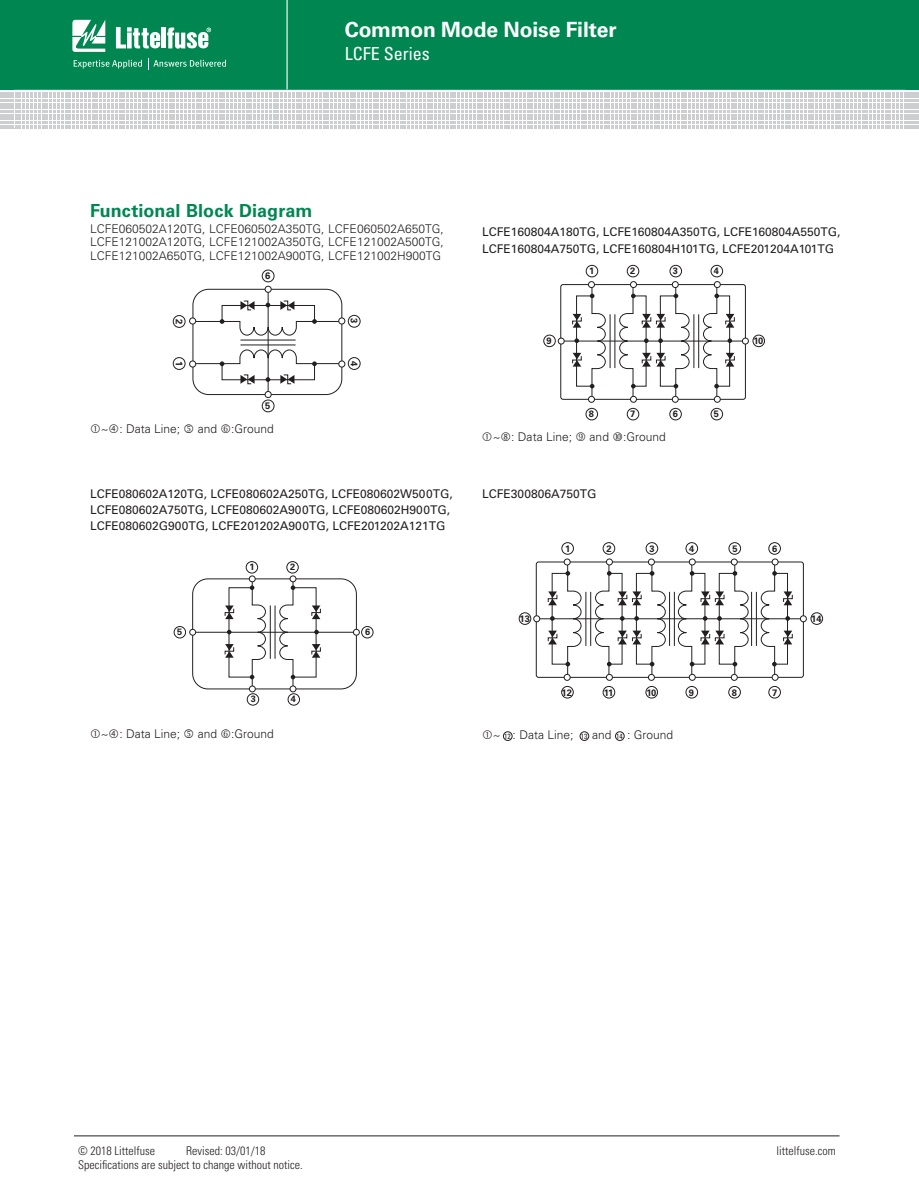
<style>
.page{position:relative;width:919px;height:1191px;background:#fff}
.page>*{position:absolute;margin:0;border:0;box-sizing:border-box;transform-origin:0 0}
.t1{font:700 21px "Univers LT Std";letter-spacing:-.005em;color:#fff}
.t2{font:700 18px "Univers LT Std";letter-spacing:.005em;color:#008751}
.t3{font:condensed 18px "Univers LT Std";color:#fff}
.t4{font:12px/16.2px "Univers LT Std";color:#231f20}
.t5{font:300 12px/13.5px "Univers LT Std";color:#231f20;text-align:justify}
.t6{font:300 condensed 12px "Univers LT Std";color:#231f20}
.t7{font:700 9.45px "Univers LT Std";color:#231f20}
.t8{font:700 9.3px "Univers LT Std";letter-spacing:-.06em;color:#231f20}
.t9{font:700 9.15px "Univers LT Std";color:#231f20}
.s1{font-weight:400;font-stretch:condensed;font-size:7.5px}
</style>
<div class="page">
<hr style="left:74px;top:1135px;width:765px;height:1px;background:#231f20">
<svg style="left:0;top:0;width:919px;height:127px;background:#46a37e"></svg>
<div style="left:348px;top:357px;width:12px;height:13px;border:1px solid #231f20;border-radius:50%"></div>
<div style="left:348px;top:315px;width:12px;height:12px;border:1px solid #231f20;border-radius:50%"></div>
<div style="left:262px;top:270px;width:12px;height:12px;border:1px solid #231f20;border-radius:50%"></div>
<svg style="left:172px;top:286px;width:185px;height:127px"></svg>
<div style="left:752px;top:335px;width:12px;height:12px;border:1px solid #231f20;border-radius:50%"></div>
<svg style="left:543px;top:264px;width:205px;height:157px"></svg>
<div style="left:247px;top:693px;width:12px;height:12px;border:1px solid #231f20;border-radius:50%"></div>
<div style="left:288px;top:693px;width:12px;height:12px;border:1px solid #231f20;border-radius:50%"></div>
<div style="left:361px;top:626px;width:12px;height:12px;border:1px solid #231f20;border-radius:50%"></div>
<svg style="left:173px;top:561px;width:186px;height:131px"></svg>
<div style="left:518px;top:612px;width:13px;height:13px;border:1px solid #231f20;border-radius:50%"></div>
<div style="left:606px;top:558px;width:6px;height:7px;border:1px solid #231f20;border-radius:50%"></div>
<div style="left:561px;top:542px;width:13px;height:12px;border:1px solid #231f20;border-radius:50%"></div>
<div style="left:810px;top:612px;width:12px;height:13px;border:1px solid #231f20;border-radius:50%"></div>
<div style="left:602px;top:542px;width:13px;height:12px;border:1px solid #231f20;border-radius:50%"></div>
<div style="left:602px;top:686px;width:13px;height:12px;border:1px solid #231f20;border-radius:50%"></div>
<div style="left:561px;top:686px;width:12px;height:12px;border:1px solid #231f20;border-radius:50%"></div>
<div style="left:771px;top:558px;width:7px;height:7px;border:1px solid #231f20;border-radius:50%"></div>
<div style="left:645px;top:542px;width:13px;height:12px;border:1px solid #231f20;border-radius:50%"></div>
<div style="left:768px;top:542px;width:12px;height:12px;border:1px solid #231f20;border-radius:50%"></div>
<div style="left:768px;top:686px;width:12px;height:12px;border:1px solid #231f20;border-radius:50%"></div>
<div style="left:645px;top:686px;width:13px;height:12px;border:1px solid #231f20;border-radius:50%"></div>
<div style="left:689px;top:558px;width:6px;height:7px;border:1px solid #231f20;border-radius:50%"></div>
<div style="left:685px;top:542px;width:13px;height:12px;border:1px solid #231f20;border-radius:50%"></div>
<div style="left:685px;top:686px;width:13px;height:12px;border:1px solid #231f20;border-radius:50%"></div>
<div style="left:728px;top:542px;width:13px;height:12px;border:1px solid #231f20;border-radius:50%"></div>
<div style="left:728px;top:686px;width:12px;height:12px;border:1px solid #231f20;border-radius:50%"></div>
<svg style="left:533px;top:559px;width:273px;height:121px"></svg>
<div style="left:800px;top:615px;width:6px;height:7px;border:1px solid #231f20;border-radius:50%"></div>
<div style="left:503px;top:731px;width:9px;height:9px;border:1px solid #231f20;border-radius:50%"></div>
<div style="left:615px;top:731px;width:9px;height:9px;border:1px solid #231f20;border-radius:50%"></div>
<div style="left:580px;top:731px;width:9px;height:9px;border:1px solid #231f20;border-radius:50%"></div>
<h1 class="t1" style="left:345px;top:18px;width:273px">Common Mode Noise Filter</h1>
<h2 class="t3" style="left:345px;top:42px;width:86px">LCFE Series</h2>
<h2 class="t2" style="left:90px;top:200px;width:224px">Functional Block Diagram</h2>
<p class="t5" style="left:90px;top:222px;width:355px">LCFE060502A120TG, LCFE060502A350TG, LCFE060502A650TG, LCFE121002A120TG, LCFE121002A350TG, LCFE121002A500TG, LCFE121002A650TG, LCFE121002A900TG, LCFE121002H900TG</p>
<p class="t7" style="left:265px;top:270px;width:7px">6</p>
<p class="t7" style="left:360px;top:318px;width:7px;rotate:90deg">3</p>
<p class="t7" style="left:185px;top:318px;width:7px;rotate:90deg">2</p>
<p class="t7" style="left:185px;top:360px;width:7px;rotate:90deg">1</p>
<p class="t7" style="left:360px;top:360px;width:7px;rotate:90deg">4</p>
<p class="t7" style="left:265px;top:400px;width:7px">5</p>
<p class="t7" style="left:239px;top:418px;width:7px">2</p>
<p class="t5" style="left:101px;top:422px;width:174px">~ : Data Line; ■ and □:Ground</p>
<p class="t4" style="left:482px;top:224px;width:360px">LCFE160804A180TG, LCFE160804A350TG, LCFE160804A550TG,<br>LCFE160804A750TG, LCFE160804H101TG, LCFE201204A101TG</p>
<p class="t8" style="left:564px;top:227px;width:7px">1</p>
<p class="t8" style="left:606px;top:227px;width:7px">2</p>
<p class="t8" style="left:649px;top:227px;width:7px">3</p>
<p class="t8" style="left:690px;top:227px;width:7px">4</p>
<p class="t8" style="left:655px;top:248px;width:7px">5</p>
<p class="t8" style="left:546px;top:335px;width:7px">9</p>
<p class="t8" style="left:589px;top:266px;width:7px">1</p>
<p class="t8" style="left:630px;top:266px;width:7px">2</p>
<p class="t8" style="left:672px;top:266px;width:7px">3</p>
<p class="t8" style="left:713px;top:266px;width:7px">4</p>
<p class="t8" style="left:589px;top:409px;width:7px">8</p>
<p class="t8" style="left:630px;top:409px;width:7px">7</p>
<p class="t8" style="left:631px;top:427px;width:7px">1</p>
<p class="t5" style="left:492px;top:430px;width:81px">~ : Data Line;</p>
<p class="t5" style="left:589px;top:430px;width:78px">and ▲:Ground</p>
<p class="t8" style="left:672px;top:409px;width:7px">6</p>
<p class="t8" style="left:713px;top:409px;width:7px">5</p>
<p class="t8" style="left:753px;top:335px;width:11px">10</p>
<p class="t4" style="left:90px;top:485px;width:364px">LCFE080602A120TG, LCFE080602A250TG, LCFE080602W500TG,<br>LCFE080602A750TG, LCFE080602A900TG, LCFE080602H900TG,<br>LCFE080602G900TG, LCFE201202A900TG, LCFE201202A121TG</p>
<p class="t4" style="left:482px;top:485px;width:116px">LCFE300806A750TG</p>
<p class="t7" style="left:365px;top:489px;width:11px">10</p>
<p class="t7" style="left:153px;top:489px;width:7px">9</p>
<p class="t8" style="left:558px;top:493px;width:7px">5</p>
<p class="t9" style="left:249px;top:562px;width:7px">1</p>
<p class="t9" style="left:290px;top:561px;width:7px">2</p>
<p class="t8" style="left:565px;top:543px;width:7px">1</p>
<p class="t8" style="left:606px;top:543px;width:7px">2</p>
<p class="t9" style="left:177px;top:626px;width:7px">5</p>
<p class="t9" style="left:365px;top:626px;width:7px">6</p>
<p class="t8" style="left:519px;top:613px;width:12px">13</p>
<p class="t9" style="left:251px;top:694px;width:7px">3</p>
<p class="t9" style="left:291px;top:694px;width:7px">4</p>
<p class="t8" style="left:561px;top:687px;width:12px">12</p>
<p class="t8" style="left:604px;top:687px;width:11px">11</p>
<p class="t8" style="left:649px;top:543px;width:7px">3</p>
<p class="t8" style="left:772px;top:543px;width:7px">6</p>
<p class="t8" style="left:689px;top:543px;width:7px">4</p>
<p class="t8" style="left:732px;top:543px;width:7px">5</p>
<p class="t8" style="left:731px;top:687px;width:7px">8</p>
<p class="t8" style="left:646px;top:687px;width:11px">10</p>
<p class="t8" style="left:772px;top:687px;width:7px">7</p>
<p class="t8" style="left:688px;top:687px;width:7px">9</p>
<p class="t8" style="left:670px;top:722px;width:11px">10</p>
<p class="t5" style="left:101px;top:726px;width:174px">~ : Data Line; ■ and □:Ground</p>
<p class="t5" style="left:492px;top:728px;width:182px">~ <span class="s1">12</span> : Data Line; <span class="s1">13</span> and <span class="s1">14</span> : Ground</p>
<p class="t8" style="left:811px;top:613px;width:12px">14</p>
<p class="t6" style="left:78px;top:1143px;width:78px">© 2018 Littelfuse</p>
<p class="t6" style="left:186px;top:1143px;width:81px">Revised: 03/01/18</p>
<p class="t6" style="left:776px;top:1143px;width:61px">littelfuse.com</p>
<p class="t6" style="left:78px;top:1157px;width:226px">Specifications are subject to change without notice.</p>
</div>
